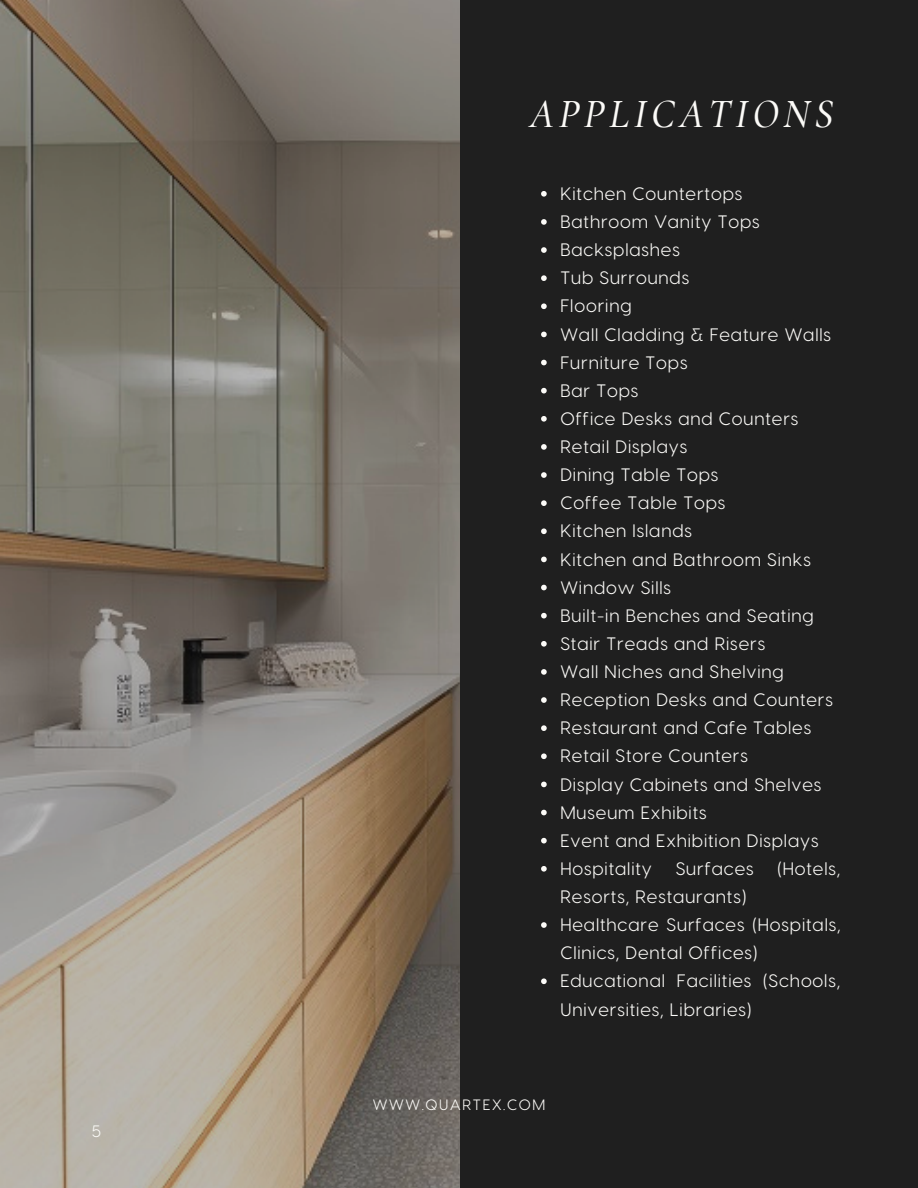
<style>
.page{position:relative;width:918px;height:1188px;background:#1f1f1f}
.page>*{position:absolute;margin:0;border:0;box-sizing:border-box;transform-origin:0 0}
.t1{font:italic 500 40.5px "Cormorant Garamond";letter-spacing:.11em;color:#fcfbf8}
.t2{font:18px/28.2px "Visby CF";letter-spacing:.05em;color:#fcfbf8}
.t3{font:16.5px "Visby CF";color:#fcfbf8}
.t4{font:15px "Visby CF";letter-spacing:.11em;color:#fcfbf8}
</style>
<div class="page">
<img style="left:0;top:0;width:460px;height:1188px">
<svg style="left:541px;top:191px;width:6px;height:6px"></svg>
<svg style="left:541px;top:219px;width:6px;height:6px"></svg>
<svg style="left:541px;top:247px;width:6px;height:6px"></svg>
<svg style="left:541px;top:275px;width:6px;height:6px"></svg>
<svg style="left:541px;top:303px;width:6px;height:6px"></svg>
<svg style="left:541px;top:332px;width:6px;height:5px"></svg>
<svg style="left:541px;top:360px;width:6px;height:5px"></svg>
<svg style="left:541px;top:388px;width:6px;height:5px"></svg>
<svg style="left:541px;top:416px;width:6px;height:6px"></svg>
<svg style="left:541px;top:444px;width:6px;height:6px"></svg>
<svg style="left:541px;top:472px;width:6px;height:6px"></svg>
<svg style="left:541px;top:500px;width:6px;height:6px"></svg>
<svg style="left:541px;top:528px;width:6px;height:6px"></svg>
<svg style="left:541px;top:557px;width:6px;height:5px"></svg>
<svg style="left:541px;top:585px;width:6px;height:5px"></svg>
<svg style="left:541px;top:613px;width:6px;height:5px"></svg>
<svg style="left:541px;top:641px;width:6px;height:6px"></svg>
<svg style="left:541px;top:669px;width:6px;height:6px"></svg>
<svg style="left:541px;top:697px;width:6px;height:6px"></svg>
<svg style="left:541px;top:725px;width:6px;height:6px"></svg>
<svg style="left:541px;top:753px;width:6px;height:6px"></svg>
<svg style="left:541px;top:782px;width:6px;height:5px"></svg>
<svg style="left:541px;top:810px;width:6px;height:5px"></svg>
<svg style="left:541px;top:838px;width:6px;height:5px"></svg>
<svg style="left:541px;top:866px;width:6px;height:6px"></svg>
<svg style="left:541px;top:922px;width:6px;height:6px"></svg>
<svg style="left:541px;top:978px;width:6px;height:6px"></svg>
<p class="t3" style="left:92px;top:1121px;width:11px">5</p>
<p class="t1" style="left:530px;top:90px;width:305px">APPLICATIONS</p>
<p class="t2" style="left:560px;top:179px;width:183px">Kitchen Countertops</p>
<p class="t2" style="left:560px;top:207px;width:201px">Bathroom Vanity Tops</p>
<p class="t2" style="left:560px;top:235px;width:121px">Backsplashes</p>
<p class="t2" style="left:560px;top:263px;width:130px">Tub Surrounds</p>
<p class="t2" style="left:560px;top:291px;width:73px">Flooring</p>
<p class="t2" style="left:560px;top:319px;width:272px">Wall Cladding &amp; Feature Walls</p>
<p class="t2" style="left:560px;top:347px;width:129px">Furniture Tops</p>
<p class="t2" style="left:560px;top:375px;width:79px">Bar Tops</p>
<p class="t2" style="left:560px;top:404px;width:239px">Office Desks and Counters</p>
<p class="t2" style="left:560px;top:432px;width:128px">Retail Displays</p>
<p class="t2" style="left:560px;top:460px;width:159px">Dining Table Tops</p>
<p class="t2" style="left:560px;top:488px;width:166px">Coffee Table Tops</p>
<p class="t2" style="left:560px;top:516px;width:133px">Kitchen Islands</p>
<p class="t2" style="left:560px;top:544px;width:252px">Kitchen and Bathroom Sinks</p>
<p class="t2" style="left:560px;top:572px;width:112px">Window Sills</p>
<p class="t2" style="left:560px;top:600px;width:255px">Built-in Benches and Seating</p>
<p class="t2" style="left:560px;top:629px;width:206px">Stair Treads and Risers</p>
<p class="t2" style="left:560px;top:657px;width:225px">Wall Niches and Shelving</p>
<p class="t2" style="left:560px;top:685px;width:274px">Reception Desks and Counters</p>
<p class="t2" style="left:560px;top:713px;width:252px">Restaurant and Cafe Tables</p>
<p class="t2" style="left:560px;top:741px;width:189px">Retail Store Counters</p>
<p class="t2" style="left:560px;top:769px;width:262px">Display Cabinets and Shelves</p>
<p class="t2" style="left:560px;top:797px;width:148px">Museum Exhibits</p>
<p class="t2" style="left:560px;top:825px;width:260px">Event and Exhibition Displays</p>
<p class="t2" style="left:560px;top:854px;width:93px">Hospitality</p>
<p class="t2" style="left:676px;top:854px;width:79px">Surfaces</p>
<p class="t2" style="left:777px;top:854px;width:64px">(Hotels,</p>
<p class="t2" style="left:560px;top:882px;width:187px">Resorts, Restaurants)</p>
<p class="t2" style="left:560px;top:910px;width:282px">Healthcare Surfaces (Hospitals,<br>Clinics, Dental Offices)</p>
<p class="t2" style="left:560px;top:966px;width:281px">Educational Facilities (Schools,<br>Universities, Libraries)</p>
<p class="t4" style="left:373px;top:1095px;width:174px">WWW.QUARTEX.COM</p>
</div>
